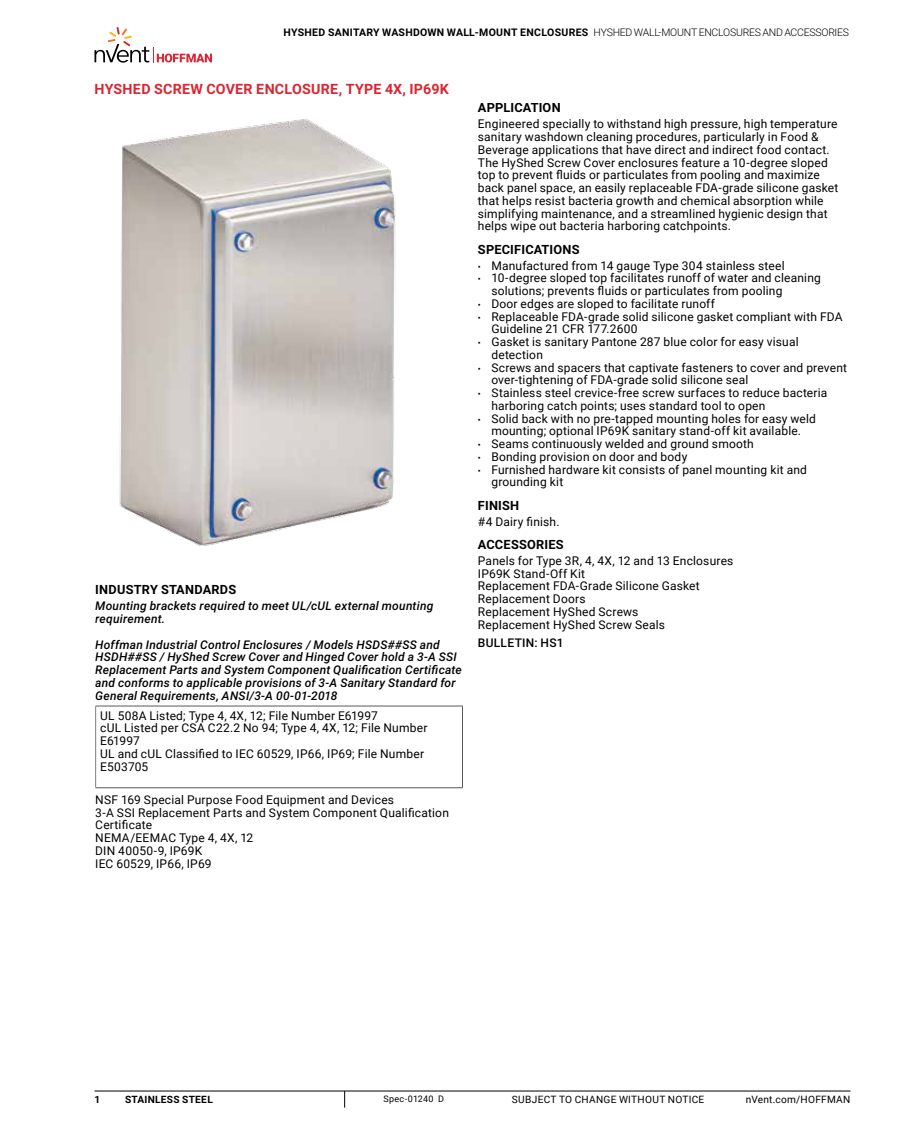
<style>
.page{position:relative;width:918px;height:1134px;background:#fff}
.page>*{position:absolute;margin:0;border:0;box-sizing:border-box;transform-origin:0 0}
.t1{font:700 14.25px "Roboto";letter-spacing:.015em;color:#d92632}
.t2{font:700 12.75px "Roboto";letter-spacing:.02em;color:#000}
.t3{font:12px/12.8px "Roboto";letter-spacing:.015em;color:#000}
.t4{font:italic 500 12px/12.8px "Roboto";letter-spacing:.02em;color:#000}
.t5{font:500 12px "Roboto";letter-spacing:.02em;color:#000}
.t6{font:700 10.5px "Roboto";letter-spacing:.025em;color:#000}
.t7{font:10.2px "Roboto";letter-spacing:.025em;color:#000}
.t8{font:700 10.2px "Roboto";letter-spacing:.03em;color:#000}
.t9{font:9px "Roboto";letter-spacing:.03em;color:#000}
.s1{font-weight:300}
.s2{font-size:9px}
</style>
<div class="page">
<svg style="left:95px;top:27px;width:117px;height:36px"></svg>
<hr style="left:94px;top:1091px;width:756px;height:1px;background:#000">
<svg style="left:344px;top:1091px;width:1px;height:17px"></svg>
<img style="left:119px;top:119px;width:277px;height:427px">
<hr style="left:95px;top:706px;width:368px;height:1px;background:#58595b">
<hr style="left:95px;top:787px;width:368px;height:1px;background:#58595b">
<hr style="left:462px;top:706px;width:1px;height:81px;background:#58595b">
<p class="t6" style="left:283px;top:25px;width:566px">HYSHED SANITARY WASH DOWN WALL-MOUNT ENCLOSURES <span class="s1">HYSHED WALL-MOUNT ENCLOSURES AND ACCESSORIES</span></p>
<p class="t1" style="left:94px;top:79px;width:356px">HYSHED SCREW COVER ENCLOSURE, TYPE 4X, IP69K</p>
<p class="t2" style="left:95px;top:581px;width:9px">INDU</p>
<p class="t2" style="left:126px;top:581px;width:18px">STRY</p>
<p class="t2" style="left:161px;top:581px;width:18px">STANDARD</p>
<p class="t2" style="left:228px;top:581px;width:9px">S</p>
<p class="t4" style="left:95px;top:599px;width:340px">Mounting brackets required to meet UL/cUL external mounting requirement.</p>
<p class="t4" style="left:95px;top:638px;width:368px">Hoffman Industrial Control Enclosures / Models HSDS##SS and HSDH##SS / HyShed Screw Cover and Hinged Cover hold a 3-A SSI Replacement Parts and System Component Qualification Certificate and conforms to applicable provisions of 3-A Sanitary Standard for General Requirements, ANSI/3-A 00-01-2018</p>
<p class="t3" style="left:100px;top:708px;width:329px">UL 508A Listed; Type 4, 4X, 12; File Number E61997<br>cUL Listed per CSA C22.2 No 94; Type 4, 4X, 12; File Number E61997<br>UL and cUL Classified to IEC 60529, IP66, IP69; File Number E503705</p>
<p class="t3" style="left:95px;top:793px;width:355px">NSF 169 Special Purpose Food Equipment and Devices<br>3-A SSI Replacement Parts and System Component Qualification<br>Certificate<br>NEMA/EEMAC Type 4, 4X, 12<br>DIN 40050-9, IP69K<br>IEC 60529, IP66, IP69</p>
<p class="t2" style="left:478px;top:99px;width:9px">APPLICATION</p>
<p class="t3" style="left:478px;top:117px;width:362px">Engineered specially to withstand high pressure, high temperature sanitary washdown cleaning procedures, particularly in Food &amp; Beverage applications that have direct and indirect food contact.<br>The HyShed Screw Cover enclosures feature a 10-degree sloped top to prevent fluids or particulates from pooling and maximize back panel space, an easily replaceable FDA-grade silicone gasket that helps resist bacteria growth and chemical absorption while simplifying maintenance, and a streamlined hygienic design that helps wipe out bacteria harboring catchpoints.</p>
<p class="t2" style="left:478px;top:240px;width:16px">SPECI</p>
<p class="t2" style="left:514px;top:240px;width:16px">FICATION</p>
<p class="t2" style="left:572px;top:240px;width:9px">S</p>
<p class="t3" style="left:478px;top:259px;width:308px"><span class="s2">•</span> Manufactured from 14 gauge Type 304 stainless steel</p>
<p class="t3" style="left:491px;top:271px;width:331px;text-indent:-14px"><span class="s2">•</span> 10-degree sloped top facilitates runoff of water and cleaning solutions; prevents fluids or particulates from pooling</p>
<p class="t3" style="left:478px;top:297px;width:239px"><span class="s2">•</span> Door edges are sloped to facilitate runoff</p>
<p class="t3" style="left:491px;top:310px;width:353px;text-indent:-14px"><span class="s2">•</span> Replaceable FDA-grade solid silicone gasket compliant with FDA<br>Guideline 21 CFR 177.2600</p>
<p class="t3" style="left:491px;top:335px;width:309px;text-indent:-14px"><span class="s2">•</span> Gasket is sanitary Pantone 287 blue color for easy visual detection</p>
<p class="t3" style="left:491px;top:361px;width:357px;text-indent:-14px"><span class="s2">•</span> Screws and spacers that captivate fasteners to cover and prevent over-tightening of FDA-grade solid silicone seal</p>
<p class="t3" style="left:491px;top:386px;width:338px;text-indent:-14px"><span class="s2">•</span> Stainless steel crevice-free screw surfaces to reduce bacteria harboring catch points; uses standard tool to open</p>
<p class="t3" style="left:478px;top:412px;width:340px;text-align:center"><span class="s2">•</span> Solid back with no pre-tapped mounting holes for easy weld mounting; optional IP69K sanitary stand-off kit available.</p>
<p class="t3" style="left:478px;top:437px;width:277px"><span class="s2">•</span> Seams continuously welded and ground smooth</p>
<p class="t3" style="left:478px;top:450px;width:211px"><span class="s2">•</span> Bonding provision on door and body</p>
<p class="t3" style="left:491px;top:463px;width:317px;text-indent:-14px"><span class="s2">•</span> Furnished hardware kit consists of panel mounting kit and grounding kit</p>
<p class="t2" style="left:478px;top:496px;width:43px">FINISH</p>
<p class="t3" style="left:478px;top:515px;width:83px">#4 Dairy finish.</p>
<p class="t2" style="left:478px;top:536px;width:10px">ACCE</p>
<p class="t2" style="left:511px;top:536px;width:25px">SSORIE</p>
<p class="t2" style="left:556px;top:536px;width:9px">S</p>
<p class="t3" style="left:478px;top:554px;width:257px">Panels for Type 3R, 4, 4X, 12 and 13 Enclosures<br>IP69K Stand-Off Kit<br>Replacement FDA-Grade Silicone Gasket<br>Replacement Doors<br>Replacement HyShed Screws<br>Replacement HyShed Screw Seals</p>
<p class="t5" style="left:478px;top:635px;width:87px">BULLETIN: HS1</p>
<p class="t8" style="left:95px;top:1092px;width:7px">1</p>
<p class="t8" style="left:125px;top:1092px;width:89px">STAINLESS STEEL</p>
<p class="t9" style="left:384px;top:1093px;width:62px">Spec-01240 D</p>
<p class="t7" style="left:512px;top:1092px;width:194px">SUBJECT TO CHANGE WITHOUT NOTICE</p>
<p class="t7" style="left:746px;top:1092px;width:106px">nVent.com/HOFFMAN</p>
</div>
